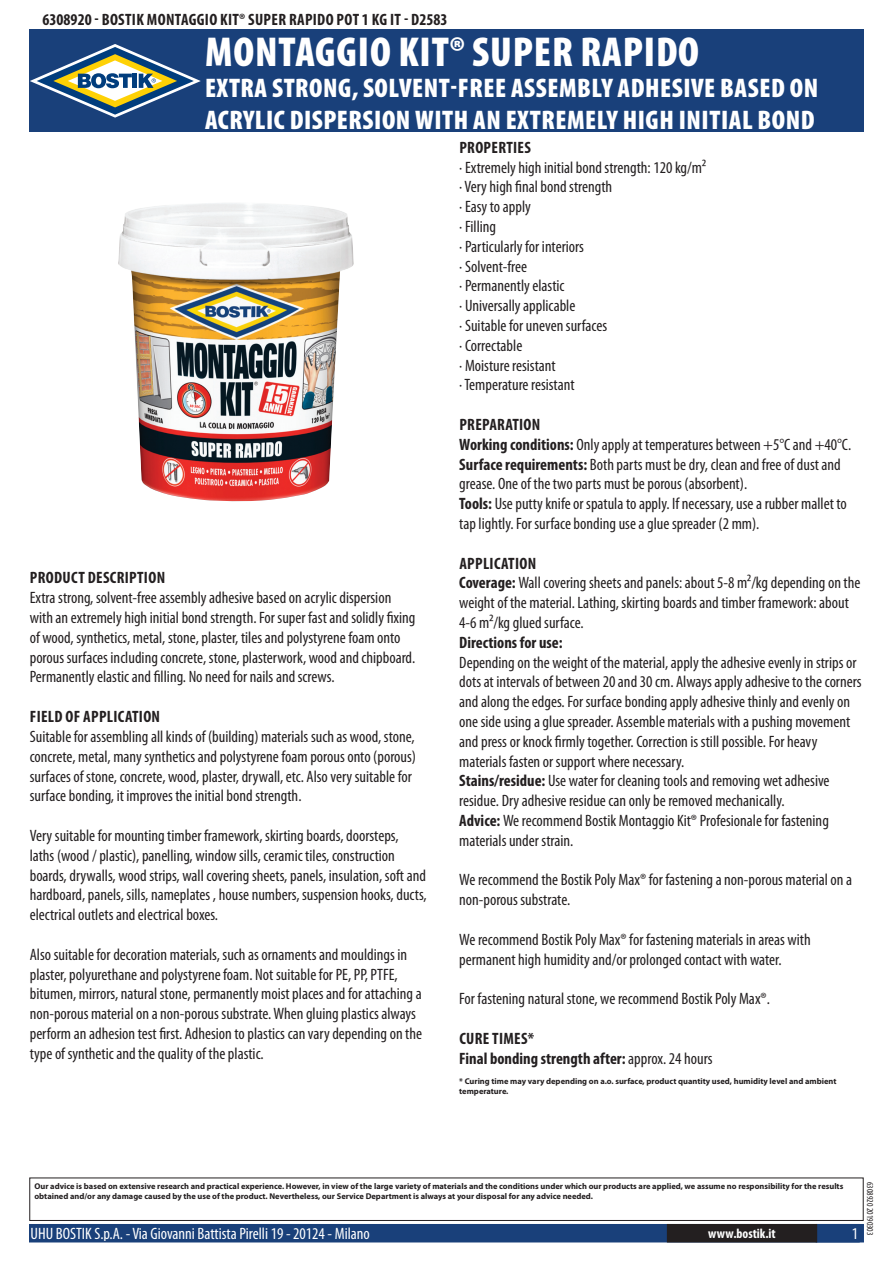
<style>
.page{position:relative;width:893px;height:1263px;background:#fff}
.page>*{position:absolute;margin:0;border:0;box-sizing:border-box;transform-origin:0 0}
.t1{font:900 condensed 42px "Myriad Pro";letter-spacing:.02em;color:#fff}
.t2{font:900 condensed 27px/32.4px "Myriad Pro";letter-spacing:.02em;color:#fff}
.t3{font:condensed 16.5px/19.8px "Myriad Pro";color:#231f20}
.t4{font:700 condensed 16.5px/19.8px "Myriad Pro";letter-spacing:.02em;color:#231f20}
.t5{font:condensed 16.5px "Myriad Pro";color:#fff}
.t6{font:700 condensed 13.5px "Myriad Pro";color:#fff}
.t7{font:condensed 9px "Myriad Pro";color:#231f20}
.t8{font:700 8.4px/10.1px "Myriad Pro";color:#231f20}
.s1{font-weight:700}
.s2{font-weight:400}
</style>
<div class="page">
<div style="left:30px;top:1225px;width:833px;height:17px;background:#19407a"></div>
<div style="left:29px;top:1224px;width:835px;height:18px;border:2px solid #19407a"></div>
<div style="left:816px;top:1224px;width:44px;height:18px;border:2px solid #19407a"></div>
<div style="left:668px;top:1225px;width:148px;height:17px;background:#231f20"></div>
<div style="left:667px;top:1224px;width:150px;height:18px;border:2px solid #231f20"></div>
<div style="left:29px;top:1177px;width:835px;height:44px;border:1px solid #231f20"></div>
<div style="left:30px;top:30px;width:834px;height:102px;background:#19407a"></div>
<svg style="left:30px;top:44px;width:171px;height:74px"></svg>
<img style="left:118px;top:203px;width:236px;height:299px">
<p class="t4" style="left:43px;top:9px;width:407px">6308920 - Bostik Montaggio Kit® Super Rapido Pot 1 Kg IT - D2583</p>
<h1 class="t1" style="left:205px;top:25px;width:495px">MONTAGGIO KIT® SUPER RAPIDO</h1>
<h2 class="t2" style="left:205px;top:71px;width:615px">EXTRA STRONG, SOLVENT-FREE ASSEMBLY ADHESIVE BASED ON<br>ACRYLIC DISPERSION WITH AN EXTREMELY HIGH INITIAL BOND</h2>
<p class="t4" style="left:30px;top:568px;width:137px">Product description</p>
<p class="t3" style="left:30px;top:588px;width:387px">Extra strong, solvent-free assembly adhesive based on acrylic dispersion with an extremely high initial bond strength. For super fast and solidly fixing of wood, synthetics, metal, stone, plaster, tiles and polystyrene foam onto porous surfaces including concrete, stone, plasterwork, wood and chipboard.<br>Permanently elastic and filling. No need for nails and screws.</p>
<p class="t4" style="left:30px;top:706px;width:132px">Field of application</p>
<p class="t3" style="left:30px;top:726px;width:388px">Suitable for assembling all kinds of (building) materials such as wood, stone, concrete, metal, many synthetics and polystyrene foam porous onto (porous) surfaces of stone, concrete, wood, plaster, drywall, etc. Also very suitable for surface bonding, it improves the initial bond strength.</p>
<p class="t3" style="left:30px;top:825px;width:399px">Very suitable for mounting timber framework, skirting boards, doorsteps, laths (wood / plastic), panelling, window sills, ceramic tiles, construction boards, drywalls, wood strips, wall covering sheets, panels, insulation, soft and hardboard, panels, sills, nameplates , house numbers, suspension hooks, ducts, electrical outlets and electrical boxes.</p>
<p class="t3" style="left:30px;top:944px;width:394px">Also suitable for decoration materials, such as ornaments and mouldings in plaster, polyurethane and polystyrene foam. Not suitable for PE, PP, PTFE, bitumen, mirrors, natural stone, permanently moist places and for attaching a non-porous material on a non-porous substrate. When gluing plastics always perform an adhesion test first. Adhesion to plastics can vary depending on the type of synthetic and the quality of the plastic.</p>
<p class="t4" style="left:459px;top:137px;width:73px">Properties</p>
<p class="t3" style="left:459px;top:157px;width:248px">· Extremely high initial bond strength: 120 kg/m² · Very high final bond strength<br>· Easy to apply<br>· Filling<br>· Particularly for interiors<br>· Solvent-free<br>· Permanently elastic<br>· Universally applicable<br>· Suitable for uneven surfaces<br>· Correctable<br>· Moisture resistant<br>· Temperature resistant</p>
<p class="t3" style="left:459px;top:414px;width:393px"><span class="s1">Preparation<br>Working conditions:</span> Only apply at temperatures between +5°C and +40°C.<br><span class="s1">Surface requirements:</span> Both parts must be dry, clean and free of dust and grease. One of the two parts must be porous (absorbent).<br><span class="s1">Tools:</span> Use putty knife or spatula to apply. If necessary, use a rubber mallet to tap lightly. For surface bonding use a glue spreader (2 mm).</p>
<p class="t3" style="left:459px;top:553px;width:403px"><span class="s1">Application<br>Coverage:</span> Wall covering sheets and panels: about 5-8 m²/kg depending on the weight of the material. Lathing, skirting boards and timber framework: about 4-6 m²/kg glued surface.</p>
<p class="t4" style="left:459px;top:632px;width:105px">Directions for use:</p>
<p class="t3" style="left:459px;top:652px;width:404px">Depending on the weight of the material, apply the adhesive evenly in strips or dots at intervals of between 20 and 30 cm. Always apply adhesive to the corners and along the edges. For surface bonding apply adhesive thinly and evenly on one side using a glue spreader. Assemble materials with a pushing movement and press or knock firmly together. Correction is still possible. For heavy materials fasten or support where necessary.<br><span class="s1">Stains/residue:</span> Use water for cleaning tools and removing wet adhesive residue. Dry adhesive residue can only be removed mechanically.<br><span class="s1">Advice:</span> We recommend Bostik Montaggio Kit® Profesionale for fastening materials under strain.</p>
<p class="t3" style="left:459px;top:870px;width:394px">We recommend the Bostik Poly Max® for fastening a non-porous material on a non-porous substrate.</p>
<p class="t3" style="left:459px;top:929px;width:353px">We recommend Bostik Poly Max® for fastening materials in areas with permanent high humidity and/or prolonged contact with water.</p>
<p class="t3" style="left:459px;top:989px;width:312px">For fastening natural stone, we recommend Bostik Poly Max®.</p>
<p class="t4" style="left:459px;top:1028px;width:255px">Cure times*<br>Final bonding strength after: <span class="s2">approx. 24 hours</span></p>
<p class="t8" style="left:459px;top:1076px;width:379px">* Curing time may vary depending on a.o. surface, product quantity used, humidity level and ambient temperature.</p>
<p class="t8" style="left:34px;top:1181px;width:810px">Our advice is based on extensive research and practical experience. However, in view of the large variety of materials and the conditions under which our products are applied, we assume no responsibility for the results obtained and/or any damage caused by the use of the product. Nevertheless, our Service Department is always at your disposal for any advice needed.</p>
<p class="t5" style="left:31px;top:1224px;width:341px">UHU BOSTIK S.p.A. - Via Giovanni Battista Pirelli 19 - 20124 - Milano</p>
<p class="t6" style="left:708px;top:1225px;width:69px">www.bostik.it</p>
<p class="t5" style="left:852px;top:1224px;width:8px">1</p>
<p class="t7" style="left:875px;top:1182px;width:55px;rotate:90deg">6308920 20190303</p>
</div>
